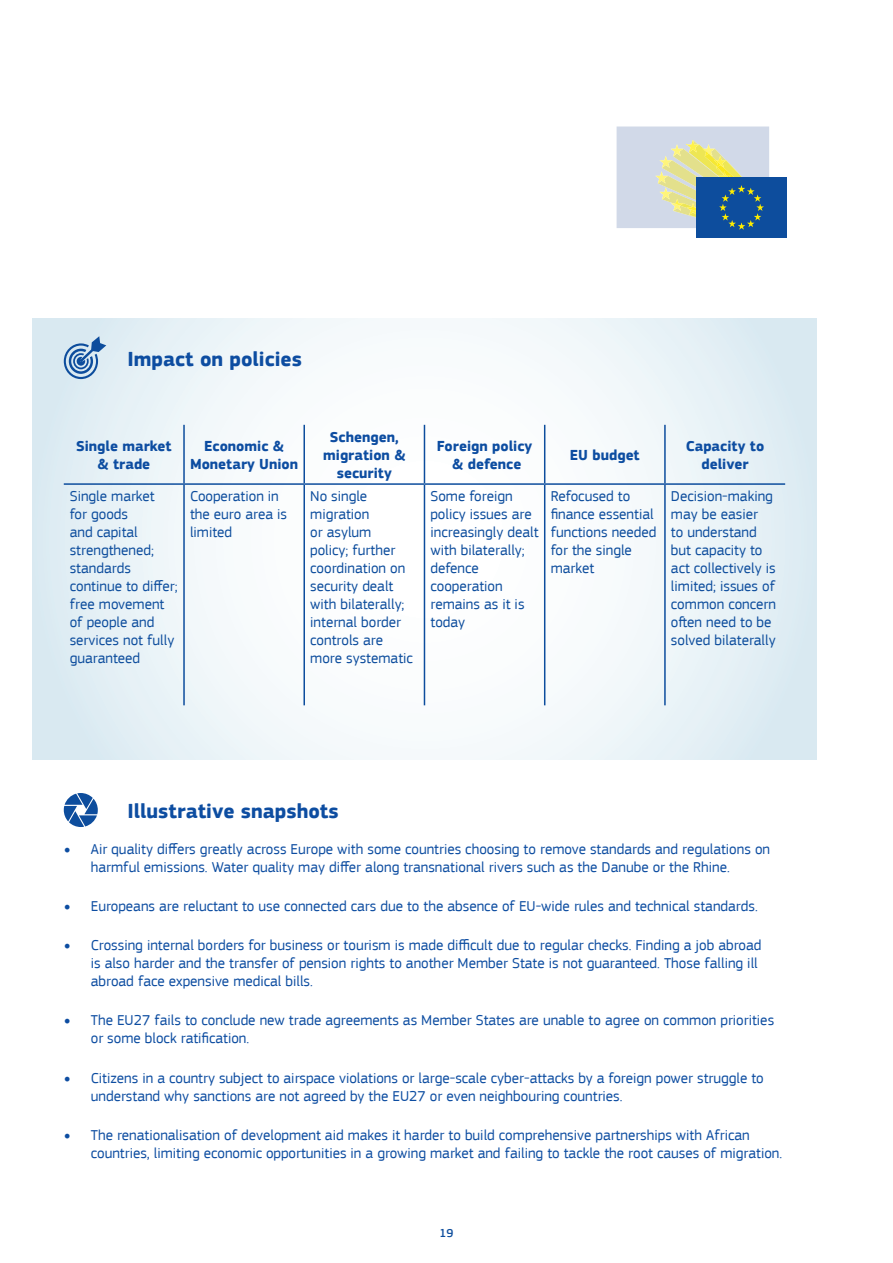
<style>
.page{position:relative;width:893px;height:1263px;background:#fff}
.page>*{position:absolute;margin:0;border:0;box-sizing:border-box;transform-origin:0 0}
.t1{font:700 21px "EC Square Sans Pro";color:#0d4da1}
.t2{font:15px/18px "EC Square Sans Pro";color:#0d4da1}
.t3{font:15px/18px "EC Square Sans Pro";color:#0d4d9d}
.t4{font:700 15px/18px "EC Square Sans Pro";color:#0d4da1;text-align:center}
.t5{font:500 12px "EC Square Sans Pro";color:#0d4d9d}
.s1{font-family:"Minion Pro";font-size:18px}
</style>
<div class="page">
<svg style="left:33px;top:319px;width:783px;height:440px"></svg>
<div style="left:696px;top:177px;width:91px;height:60px;background:#0d4d9d"></div>
<svg style="left:617px;top:126px;width:152px;height:104px"></svg>
<hr style="left:183px;top:425px;width:2px;height:58px;background:#0d4d9d">
<hr style="left:303px;top:425px;width:2px;height:58px;background:#0d4d9d">
<hr style="left:424px;top:425px;width:1px;height:58px;background:#0d4d9d">
<hr style="left:544px;top:425px;width:1px;height:58px;background:#0d4d9d">
<hr style="left:664px;top:425px;width:2px;height:58px;background:#0d4d9d">
<hr style="left:183px;top:485px;width:2px;height:220px;background:#0d4d9d">
<hr style="left:303px;top:485px;width:2px;height:220px;background:#0d4d9d">
<hr style="left:424px;top:485px;width:1px;height:220px;background:#0d4d9d">
<hr style="left:544px;top:485px;width:1px;height:220px;background:#0d4d9d">
<hr style="left:664px;top:485px;width:2px;height:220px;background:#0d4d9d">
<hr style="left:64px;top:483px;width:120px;height:2px;background:#0d4d9d">
<hr style="left:184px;top:483px;width:120px;height:2px;background:#0d4d9d">
<hr style="left:304px;top:483px;width:120px;height:2px;background:#0d4d9d">
<hr style="left:424px;top:483px;width:121px;height:2px;background:#0d4d9d">
<hr style="left:545px;top:483px;width:120px;height:2px;background:#0d4d9d">
<hr style="left:665px;top:483px;width:120px;height:2px;background:#0d4d9d">
<svg style="left:64px;top:793px;width:34px;height:34px"></svg>
<svg style="left:64px;top:336px;width:42px;height:43px;background:#93b3d4"></svg>
<p class="t1" style="left:128px;top:346px;width:176px">Impact on policies</p>
<p class="t4" style="left:76px;top:438px;width:97px">Single market &amp; trade</p>
<p class="t4" style="left:190px;top:438px;width:110px">Economic &amp;<br>Monetary Union</p>
<p class="t4" style="left:323px;top:429px;width:84px">Schengen, migration &amp; security</p>
<p class="t4" style="left:437px;top:438px;width:97px">Foreign policy &amp; defence</p>
<p class="t4" style="left:570px;top:447px;width:71px">EU budget</p>
<p class="t4" style="left:686px;top:438px;width:80px">Capacity to deliver</p>
<p class="t3" style="left:70px;top:487px;width:109px">Single market<br>for goods<br>and capital strengthened; standards continue to differ; free movement of people and services not fully guaranteed</p>
<p class="t3" style="left:190px;top:487px;width:99px">Cooperation in the euro area is limited</p>
<p class="t3" style="left:310px;top:487px;width:104px">No single migration<br>or asylum policy; further coordination on security dealt with bilaterally; internal border controls are more systematic</p>
<p class="t3" style="left:430px;top:487px;width:110px">Some foreign policy issues are increasingly dealt with bilaterally; defence cooperation remains as it is today</p>
<p class="t3" style="left:551px;top:487px;width:107px">Refocused to finance essential functions needed for the single market</p>
<p class="t3" style="left:671px;top:487px;width:107px">Decision-making may be easier<br>to understand but capacity to act collectively is limited; issues of common concern often need to be solved bilaterally</p>
<p class="t1" style="left:128px;top:798px;width:213px">Illustrative snapshots</p>
<p class="t2" style="left:91px;top:840px;width:681px;text-indent:-27px"><span class="s1">•</span> Air quality differs greatly across Europe with some countries choosing to remove standards and regulations on harmful emissions. Water quality may differ along transnational rivers such as the Danube or the Rhine.</p>
<p class="t2" style="left:64px;top:897px;width:696px"><span class="s1">•</span> Europeans are reluctant to use connected cars due to the absence of EU-wide rules and technical standards.</p>
<p class="t2" style="left:91px;top:936px;width:672px;text-indent:-27px"><span class="s1">•</span> Crossing internal borders for business or tourism is made difficult due to regular checks. Finding a job abroad is also harder and the transfer of pension rights to another Member State is not guaranteed. Those falling ill abroad face expensive medical bills.</p>
<p class="t2" style="left:91px;top:1011px;width:685px;text-indent:-27px"><span class="s1">•</span> The EU27 fails to conclude new trade agreements as Member States are unable to agree on common priorities or some block ratification.</p>
<p class="t2" style="left:91px;top:1069px;width:675px;text-indent:-27px"><span class="s1">•</span> Citizens in a country subject to airspace violations or large-scale cyber-attacks by a foreign power struggle to understand why sanctions are not agreed by the EU27 or even neighbouring countries.</p>
<p class="t2" style="left:91px;top:1126px;width:693px;text-indent:-27px"><span class="s1">•</span> The renationalisation of development aid makes it harder to build comprehensive partnerships with African countries, limiting economic opportunities in a growing market and failing to tackle the root causes of migration.</p>
<p class="t5" style="left:440px;top:1225px;width:15px">19</p>
</div>
